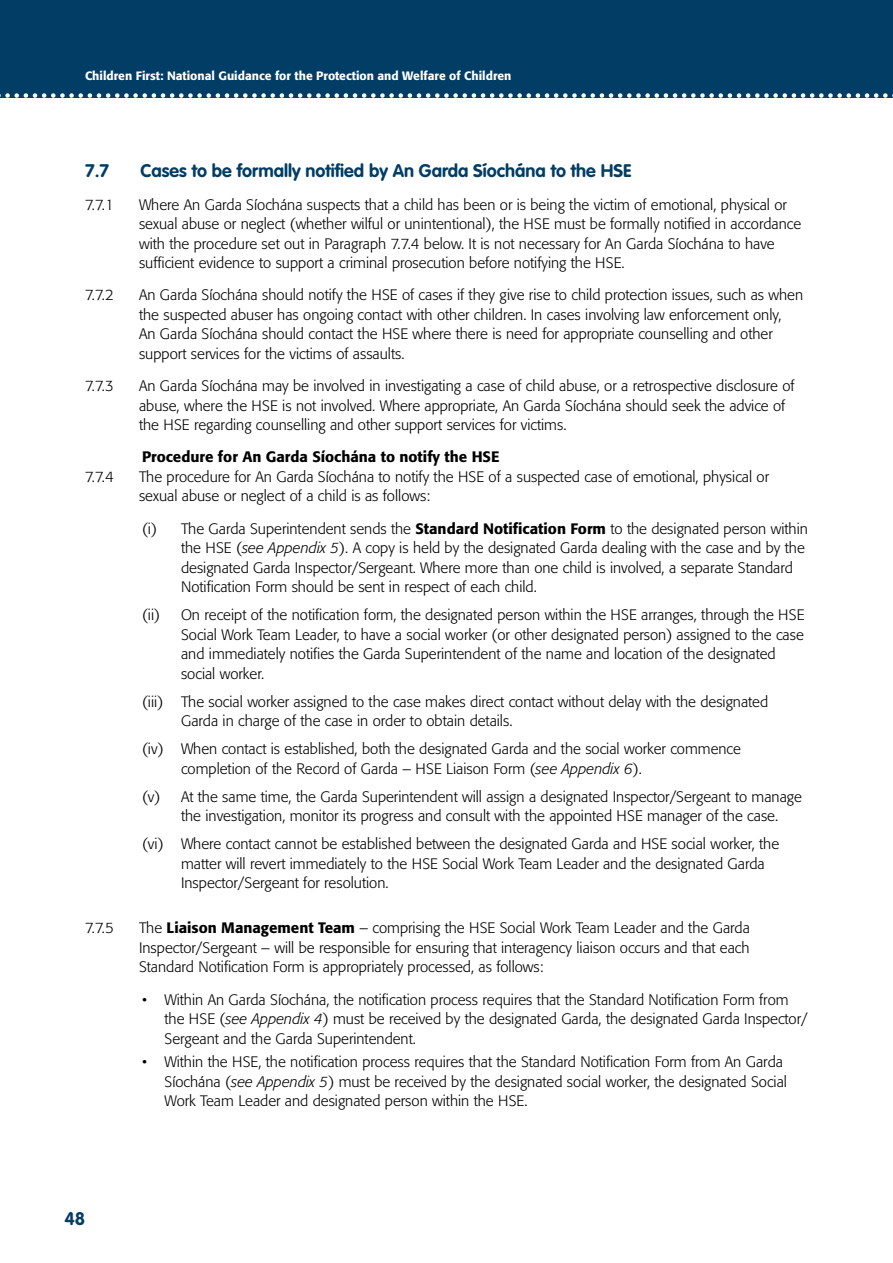
<style>
.page{position:relative;width:893px;height:1263px;background:#fff}
.page>*{position:absolute;margin:0;border:0;box-sizing:border-box;transform-origin:0 0}
.t1{font:700 18px "VAG Rounded";color:#013d65}
.t2{font:300 15px/19.5px "Formata";color:#000}
.t3{font:500 15px "Formata";color:#000}
.t4{font:500 12px "Formata";color:#fff}
.s1{font-weight:500}
.s2{font-style:italic}
</style>
<div class="page">
<div style="left:0;top:0;width:893px;height:98px;background:#013d65"></div>
<svg style="left:0;top:93px;width:893px;height:5px"></svg>
<p class="t4" style="left:85px;top:69px;width:428px">Children First: National Guidance for the Protection and Welfare of Children</p>
<p class="t1" style="left:85px;top:160px;width:26px">7.7</p>
<p class="t1" style="left:141px;top:160px;width:492px">Cases to be formally notified by An Garda Síochána to the HSE</p>
<p class="t2" style="left:85px;top:195px;width:30px">7.7.1</p>
<p class="t2" style="left:139px;top:195px;width:664px">Where An Garda Síochána suspects that a child has been or is being the victim of emotional, physical or sexual abuse or neglect (whether wilful or unintentional), the HSE must be formally notified in accordance with the procedure set out in Paragraph 7.7.4 below. It is not necessary for An Garda Síochána to have sufficient evidence to support a criminal prosecution before notifying the HSE.</p>
<p class="t2" style="left:85px;top:285px;width:30px">7.7.2</p>
<p class="t2" style="left:139px;top:285px;width:666px">An Garda Síochána should notify the HSE of cases if they give rise to child protection issues, such as when the suspected abuser has ongoing contact with other children. In cases involving law enforcement only,<br>An Garda Síochána should contact the HSE where there is need for appropriate counselling and other support services for the victims of assaults.</p>
<p class="t2" style="left:85px;top:376px;width:30px">7.7.3</p>
<p class="t2" style="left:139px;top:376px;width:657px">An Garda Síochána may be involved in investigating a case of child abuse, or a retrospective disclosure of abuse, where the HSE is not involved. Where appropriate, An Garda Síochána should seek the advice of the HSE regarding counselling and other support services for victims.</p>
<p class="t3" style="left:142px;top:448px;width:359px">Procedure for An Garda Síochána to notify the HSE</p>
<p class="t2" style="left:85px;top:467px;width:30px">7.7.4</p>
<p class="t2" style="left:139px;top:467px;width:632px">The procedure for An Garda Síochána to notify the HSE of a suspected case of emotional, physical or sexual abuse or neglect of a child is as follows:</p>
<p class="t2" style="left:181px;top:519px;width:628px;text-indent:-39px">(i) The Garda Superintendent sends the <span class="s1">Standard Notification Form</span> to the designated person within the HSE (<span class="s2">see Appendix 5</span>). A copy is held by the designated Garda dealing with the case and by the designated Garda Inspector/Sergeant. Where more than one child is involved, a separate Standard Notification Form should be sent in respect of each child.</p>
<p class="t2" style="left:181px;top:605px;width:625px;text-indent:-39px">(ii) On receipt of the notification form, the designated person within the HSE arranges, through the HSE Social Work Team Leader, to have a social worker (or other designated person) assigned to the case and immediately notifies the Garda Superintendent of the name and location of the designated social worker.</p>
<p class="t2" style="left:181px;top:692px;width:589px;text-indent:-39px">(iii) The social worker assigned to the case makes direct contact without delay with the designated<br>Garda in charge of the case in order to obtain details.</p>
<p class="t2" style="left:181px;top:739px;width:561px;text-indent:-39px">(iv) When contact is established, both the designated Garda and the social worker commence completion of the Record of Garda – HSE Liaison Form (<span class="s2">see Appendix 6</span>).</p>
<p class="t2" style="left:181px;top:787px;width:622px;text-indent:-39px">(v) At the same time, the Garda Superintendent will assign a designated Inspector/Sergeant to manage the investigation, monitor its progress and consult with the appointed HSE manager of the case.</p>
<p class="t2" style="left:181px;top:834px;width:600px;text-indent:-39px">(vi) Where contact cannot be established between the designated Garda and HSE social worker, the matter will revert immediately to the HSE Social Work Team Leader and the designated Garda<br>Inspector/Sergeant for resolution.</p>
<p class="t2" style="left:85px;top:918px;width:30px">7.7.5</p>
<p class="t2" style="left:139px;top:918px;width:612px;text-align:justify">The <span class="s1">Liaison Management Team</span> – comprising the HSE Social Work Team Leader and the Garda Inspector/Sergeant – will be responsible for ensuring that interagency liaison occurs and that each Standard Notification Form is appropriately processed, as follows:</p>
<p class="t2" style="left:165px;top:990px;width:645px;text-indent:-22px">• Within An Garda Síochána, the notification process requires that the Standard Notification Form from the HSE (<span class="s2">see Appendix 4</span>) must be received by the designated Garda, the designated Garda Inspector/<br>Sergeant and the Garda Superintendent.</p>
<p class="t2" style="left:165px;top:1052px;width:624px;text-indent:-22px">• Within the HSE, the notification process requires that the Standard Notification Form from An Garda<br>Síochána (<span class="s2">see Appendix 5</span>) must be received by the designated social worker, the designated Social<br>Work Team Leader and designated person within the HSE.</p>
<p class="t1" style="left:64px;top:1208px;width:22px">48</p>
</div>
